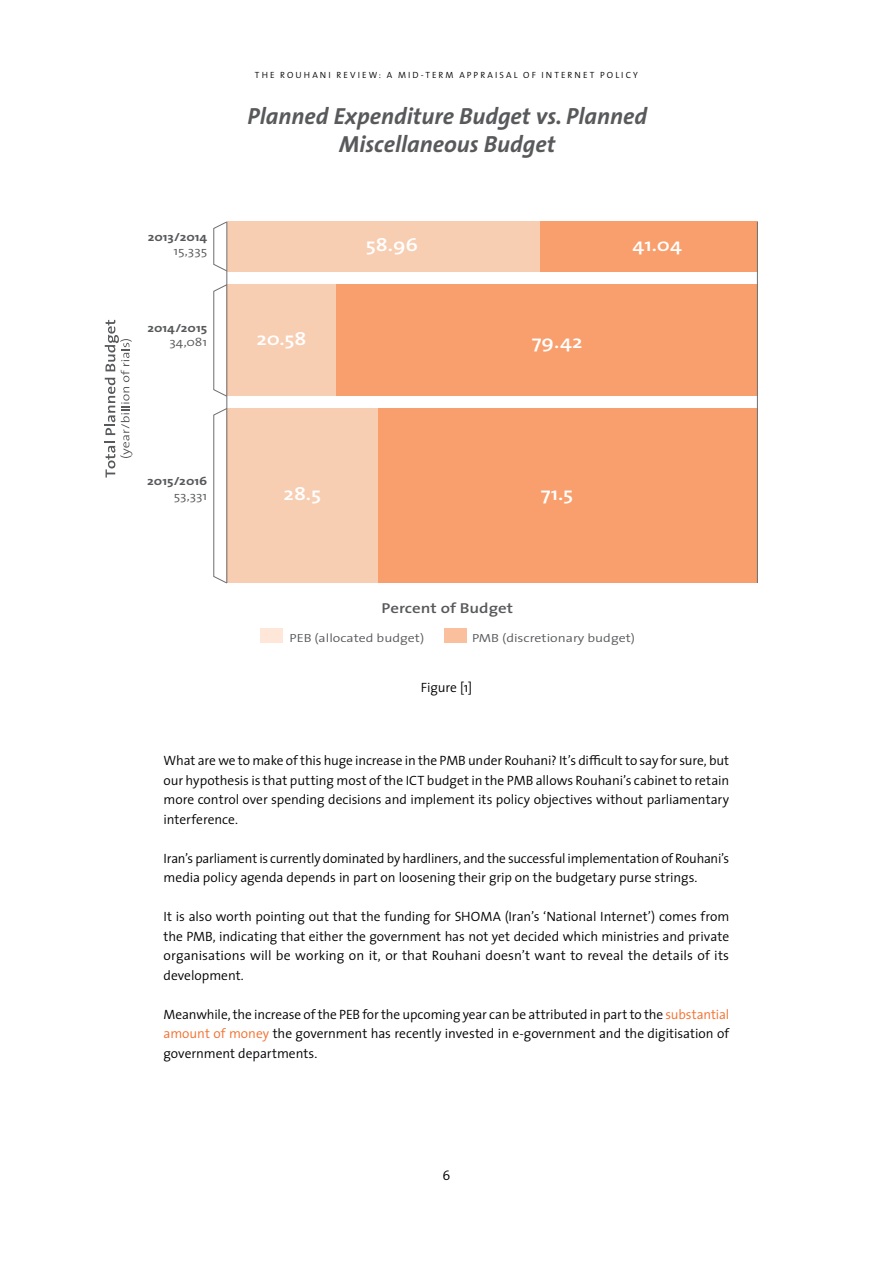
<style>
.page{position:relative;width:893px;height:1263px;background:#fff}
.page>*{position:absolute;margin:0;border:0;box-sizing:border-box;transform-origin:0 0}
.t1{font:italic 700 23.4px/28px "The Sans";color:#58595b;text-align:center}
.t2{font:600 18.3px "The Sans";color:#fff;scale:1.18 1}
.t3{font:600 14.4px "The Sans";color:#58595b;scale:1.18 1}
.t4{font:300 13.5px/19.5px "The Sans";letter-spacing:-.005em;color:#000;text-align:justify}
.t5{font:300 11.85px "The Sans";color:#58595b;scale:1.18 1}
.t6{font:700 11.85px "The Sans";color:#58595b;scale:1.18 1}
.t7{font:300 9px "The Sans";letter-spacing:.23em;color:#000}
.s1{color:#f36e2c}
</style>
<div class="page">
<svg style="left:105px;top:320px;width:27px;height:158px"></svg>
<div style="left:444px;top:628px;width:23px;height:15px;background:#fabf9d"></div>
<div style="left:260px;top:628px;width:23px;height:15px;background:#fee7d9"></div>
<div style="left:540px;top:222px;width:217px;height:50px;background:#f89f6d"></div>
<div style="left:227px;top:222px;width:313px;height:50px;background:#f8ceb3"></div>
<div style="left:336px;top:285px;width:421px;height:111px;background:#f89f6d"></div>
<div style="left:227px;top:285px;width:109px;height:111px;background:#f8ceb3"></div>
<div style="left:378px;top:408px;width:379px;height:175px;background:#f89f6d"></div>
<div style="left:227px;top:408px;width:151px;height:175px;background:#f8ceb3"></div>
<hr style="left:227px;top:222px;width:1px;height:361px;background:#6d6e71">
<hr style="left:757px;top:222px;width:1px;height:361px;background:#6d6e71">
<svg style="left:213px;top:221px;width:15px;height:51px"></svg>
<svg style="left:213px;top:284px;width:15px;height:113px"></svg>
<svg style="left:213px;top:408px;width:15px;height:176px"></svg>
<p class="t6" style="left:148px;top:227px;width:52px">2013/2014</p>
<p class="t5" style="left:174px;top:241px;width:30px">15,335</p>
<p class="t6" style="left:147px;top:318px;width:52px">2014/2015</p>
<p class="t5" style="left:169px;top:332px;width:34px">34,081</p>
<p class="t7" style="left:255px;top:67px;width:384px">THE ROUHANI REVIEW: A MID-TERM APPRAISAL OF INTERNET POLICY</p>
<h1 class="t1" style="left:248px;top:101px;width:401px">Planned Expenditure Budget vs. Planned<br>Miscellaneous Budget</h1>
<h2 class="t2" style="left:256px;top:324px;width:44px">20.58</h2>
<h2 class="t2" style="left:366px;top:230px;width:46px">58.96</h2>
<h2 class="t2" style="left:633px;top:230px;width:43px">41.04</h2>
<h2 class="t2" style="left:532px;top:327px;width:44px">79.42</h2>
<p class="t6" style="left:147px;top:471px;width:52px">2015/2016</p>
<p class="t5" style="left:174px;top:486px;width:30px">53,331</p>
<h2 class="t2" style="left:541px;top:478px;width:29px">71.5</h2>
<h2 class="t2" style="left:284px;top:478px;width:33px">28.5</h2>
<p class="t3" style="left:381px;top:597px;width:113px">Percent of Budget</p>
<p class="t5" style="left:289px;top:628px;width:116px">PEB (allocated budget)</p>
<p class="t5" style="left:472px;top:628px;width:140px">PMB (discretionary budget)</p>
<p class="t4" style="left:421px;top:678px;width:53px">Figure [1]</p>
<p class="t4" style="left:164px;top:750px;width:567px">What are we to make of this huge increase in the PMB under Rouhani? It’s difficult to say for sure, but our hypothesis is that putting most of the ICT budget in the PMB allows Rouhani’s cabinet to retain more control over spending decisions and implement its policy objectives without parliamentary interference.</p>
<p class="t4" style="left:164px;top:848px;width:567px">Iran’s parliament is currently dominated by hardliners, and the successful implementation of Rouhani’s media policy agenda depends in part on loosening their grip on the budgetary purse strings.</p>
<p class="t4" style="left:164px;top:906px;width:567px">It is also worth pointing out that the funding for SHOMA (Iran’s ‘National Internet’) comes from the PMB, indicating that either the government has not yet decided which ministries and private organisations will be working on it, or that Rouhani doesn’t want to reveal the details of its development.</p>
<p class="t4" style="left:164px;top:1004px;width:567px">Meanwhile, the increase of the PEB for the upcoming year can be attributed in part to the <span class="s1">substantial amount of money</span> the government has recently invested in e-government and the digitisation of government departments.</p>
<p class="t4" style="left:443px;top:1165px;width:9px">6</p>
</div>
